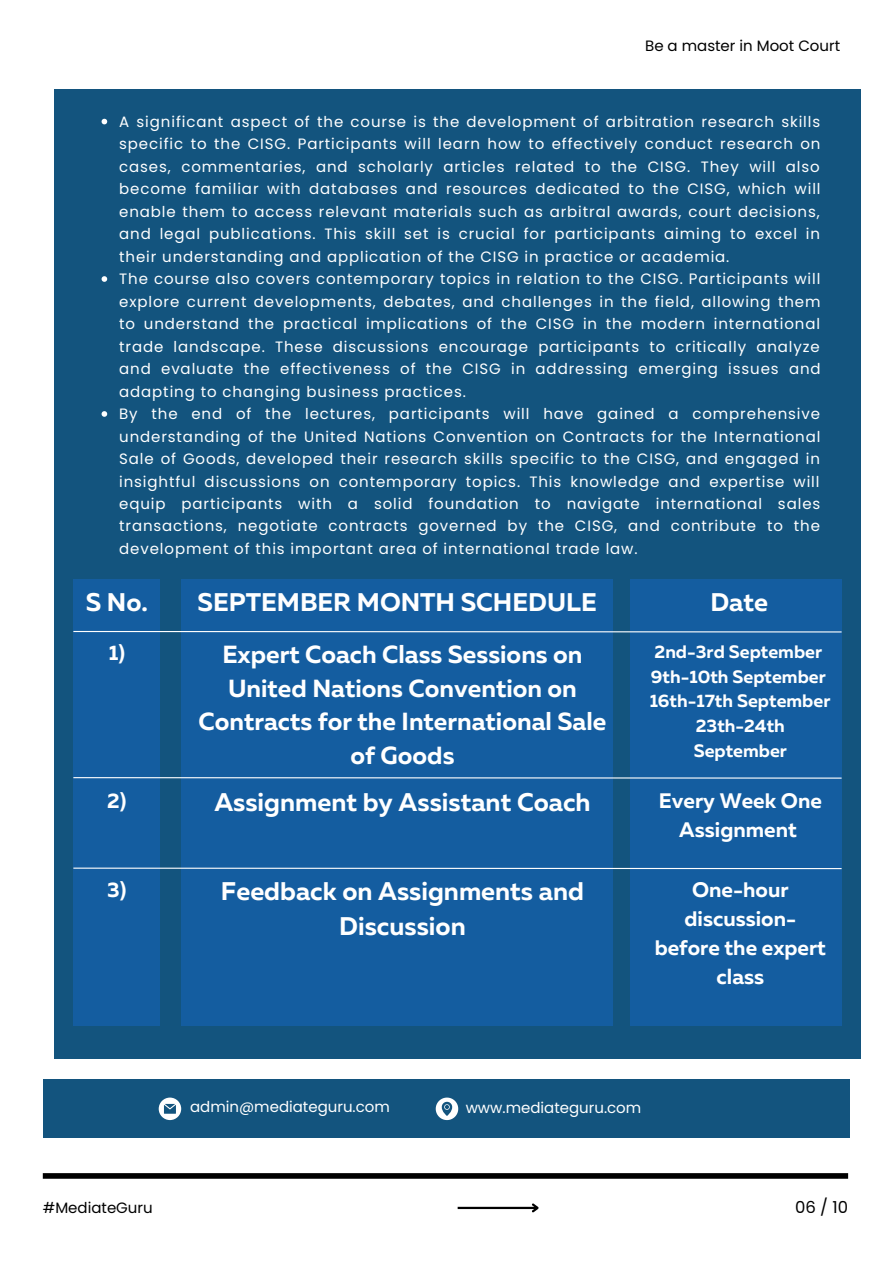
<style>
.page{position:relative;width:893px;height:1264px;background:#fff}
.page>*{position:absolute;margin:0;border:0;box-sizing:border-box;transform-origin:0 0}
.t1{font:700 25.5px/34.8px "Muller";color:#fff;text-align:center}
.t2{font:700 24.75px/33.8px "Muller";color:#fff;text-align:center}
.t3{font:700 21px/29.2px "Muller";color:#fff;text-align:center}
.t4{font:700 18px/24.8px "Muller";color:#fff}
.t5{font:16.5px "Poppins";color:#000}
.t6{font:15px/22.5px "Poppins";letter-spacing:.06em;color:#fff;text-align:justify}
.t7{font:15px "Poppins";color:#fff}
.t8{font:15px "Poppins";color:#000}
</style>
<div class="page">
<div style="left:54px;top:89px;width:806px;height:969px;background:#13547e"></div>
<div style="left:43px;top:1079px;width:806px;height:58px;background:#13547e"></div>
<div style="left:43px;top:1173px;width:805px;height:5px;background:#000"></div>
<hr style="left:457px;top:1206px;width:80px;height:2px;background:#000">
<svg style="left:529px;top:1203px;width:10px;height:10px"></svg>
<svg style="left:159px;top:1097px;width:22px;height:23px"></svg>
<svg style="left:435px;top:1097px;width:23px;height:23px"></svg>
<svg style="left:102px;top:119px;width:5px;height:5px"></svg>
<svg style="left:102px;top:276px;width:5px;height:6px"></svg>
<svg style="left:102px;top:411px;width:5px;height:6px"></svg>
<div style="left:73px;top:579px;width:87px;height:447px;background:#145da0"></div>
<div style="left:181px;top:579px;width:431px;height:447px;background:#145da0"></div>
<div style="left:630px;top:579px;width:211px;height:447px;background:#145da0"></div>
<hr style="left:73px;top:631px;width:768px;height:1px;background:#fff">
<hr style="left:73px;top:777px;width:768px;height:1px;background:#fff">
<hr style="left:73px;top:867px;width:768px;height:2px;background:#fff">
<p class="t8" style="left:645px;top:35px;width:196px">Be a master in Moot Court</p>
<p class="t6" style="left:119px;top:110px;width:703px">A significant aspect of the course is the development of arbitration research skills specific to the CISG. Participants will learn how to effectively conduct research on cases, commentaries, and scholarly articles related to the CISG. They will also become familiar with databases and resources dedicated to the CISG, which will enable them to access relevant materials such as arbitral awards, court decisions, and legal publications. This skill set is crucial for participants aiming to excel in their understanding and application of the CISG in practice or academia.</p>
<p class="t6" style="left:119px;top:267px;width:703px">The course also covers contemporary topics in relation to the CISG. Participants will explore current developments, debates, and challenges in the field, allowing them to understand the practical implications of the CISG in the modern international trade landscape. These discussions encourage participants to critically analyze and evaluate the effectiveness of the CISG in addressing emerging issues and adapting to changing business practices.</p>
<p class="t6" style="left:119px;top:402px;width:702px">By the end of the lectures, participants will have gained a comprehensive understanding of the United Nations Convention on Contracts for the International Sale of Goods, developed their research skills specific to the CISG, and engaged in insightful discussions on contemporary topics. This knowledge and expertise will equip participants with a solid foundation to navigate international sales transactions, negotiate contracts governed by the CISG, and contribute to the development of this important area of international trade law.</p>
<p class="t1" style="left:86px;top:586px;width:64px">S No.</p>
<p class="t1" style="left:197px;top:586px;width:401px">SEPTEMBER MONTH SCHEDULE</p>
<p class="t1" style="left:710px;top:586px;width:59px">Date</p>
<p class="t2" style="left:222px;top:639px;width:361px">Expert Coach Class Sessions on</p>
<p class="t2" style="left:199px;top:673px;width:409px">United Nations Convention on<br>Contracts for the International Sale of Goods</p>
<p class="t3" style="left:109px;top:639px;width:18px">1)</p>
<p class="t4" style="left:654px;top:640px;width:169px">2nd-3rd September</p>
<p class="t4" style="left:651px;top:665px;width:176px">9th-10th September</p>
<p class="t4" style="left:649px;top:690px;width:182px">16th-17th September</p>
<p class="t4" style="left:693px;top:715px;width:95px">23th-24th<br>September</p>
<p class="t3" style="left:107px;top:787px;width:21px">2)</p>
<p class="t3" style="left:107px;top:876px;width:21px">3)</p>
<p class="t1" style="left:214px;top:786px;width:377px">Assignment by Assistant Coach</p>
<p class="t3" style="left:658px;top:787px;width:164px">Every Week One<br>Assignment</p>
<p class="t1" style="left:221px;top:875px;width:364px">Feedback on Assignments and<br>Discussion</p>
<p class="t3" style="left:654px;top:876px;width:173px">One-hour discussion&shy;before the expert class</p>
<p class="t7" style="left:190px;top:1096px;width:201px">admin@mediateguru.com</p>
<p class="t7" style="left:465px;top:1097px;width:177px">www.mediateguru.com</p>
<p class="t8" style="left:43px;top:1196px;width:111px">#MediateGuru</p>
<p class="t5" style="left:795px;top:1195px;width:55px">06 / 10</p>
</div>
